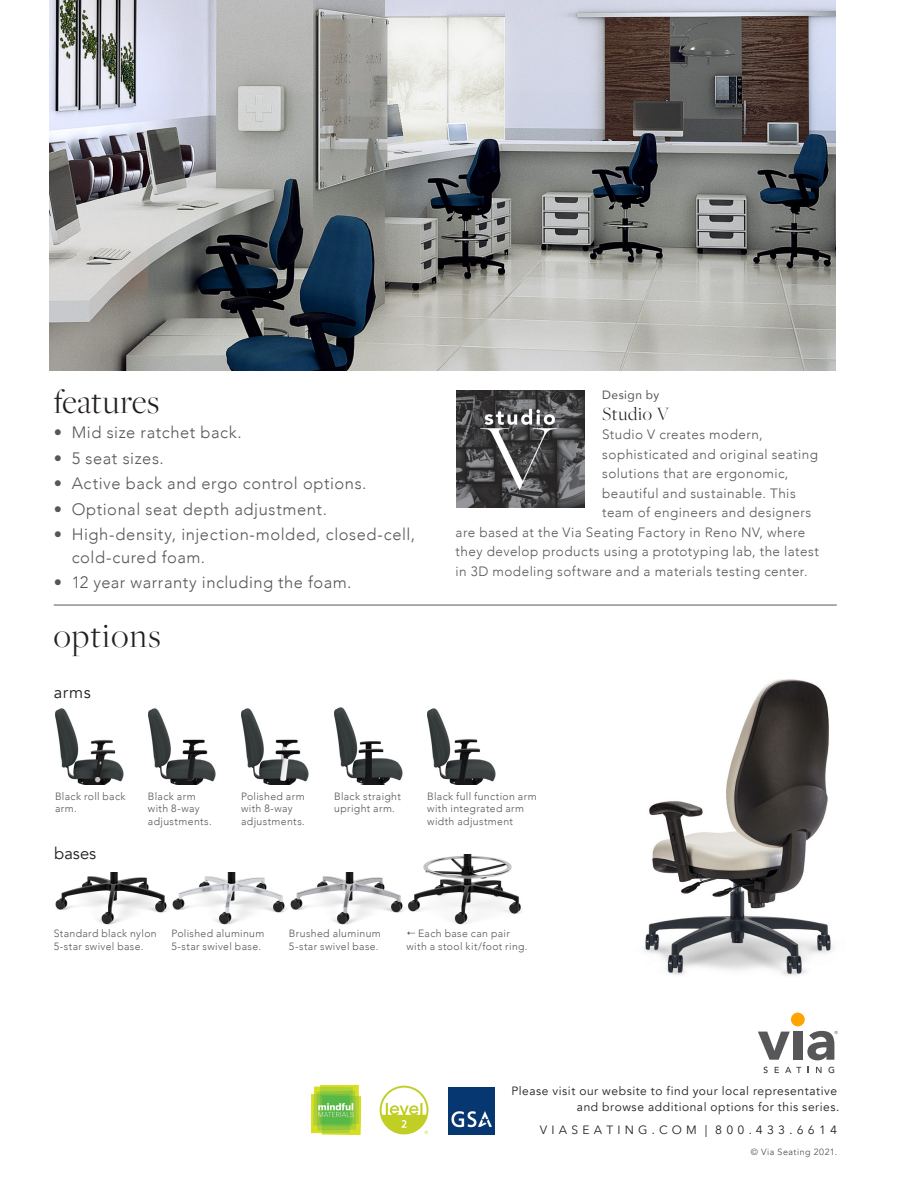
<style>
.page{position:relative;width:918px;height:1188px;background:#fff}
.page>*{position:absolute;margin:0;border:0;box-sizing:border-box;transform-origin:0 0}
.FreightBig_head{font:300 36px "Freight Big Pro";letter-spacing:.015em;color:#231f20}
.FreightBig_head-2{font:300 36px "Freight Big Pro";letter-spacing:.035em;color:#231f20}
.designer_head{font:300 19.5px "Freight Big Pro";letter-spacing:.03em;color:#231f20}
.t1{font:300 16.5px/22.5px "Avenir";letter-spacing:.035em;color:#575659}
.subhead{font:16.5px "Avenir";letter-spacing:.01em;color:#231f20}
.designer_body{font:300 13.5px "Avenir";letter-spacing:.035em;color:#57585a}
.t2{font:12px/16.5px "Avenir";letter-spacing:.045em;color:#231f20;text-align:right}
.t3{font:12px "Avenir Next";color:#231f20}
.designer_eyebrow{font:12px "Avenir";letter-spacing:.04em;color:#575659}
.caption_7pt{font:300 10.5px/12.8px "Avenir";letter-spacing:.035em;color:#575659}
.t4{font:9px "Avenir";letter-spacing:.05em;color:#575659}
</style>
<div class="page">
<svg style="left:758px;top:1032px;width:32px;height:28px"></svg>
<div style="left:793px;top:1032px;width:10px;height:28px;background:#575659"></div>
<div style="left:791px;top:1013px;width:14px;height:13px;background:#ffa300;border-radius:50%"></div>
<svg style="left:763px;top:1067px;width:5px;height:6px"></svg>
<svg style="left:775px;top:1067px;width:4px;height:6px"></svg>
<svg style="left:785px;top:1067px;width:16px;height:6px"></svg>
<svg style="left:816px;top:1067px;width:6px;height:6px"></svg>
<svg style="left:828px;top:1067px;width:6px;height:6px"></svg>
<svg style="left:807px;top:1031px;width:31px;height:29px"></svg>
<img style="left:448px;top:1088px;width:47px;height:46px">
<svg style="left:380px;top:1086px;width:48px;height:48px"></svg>
<img style="left:311px;top:1086px;width:49px;height:48px">
<img style="left:456px;top:390px;width:128px;height:117px">
<hr style="left:54px;top:605px;width:783px;height:1px;background:#575659">
<img style="left:50px;top:0;width:786px;height:371px">
<img style="left:644px;top:679px;width:190px;height:297px">
<img style="left:55px;top:708px;width:69px;height:76px">
<img style="left:55px;top:872px;width:232px;height:53px">
<img style="left:148px;top:708px;width:68px;height:76px">
<img style="left:241px;top:708px;width:68px;height:76px">
<img style="left:427px;top:708px;width:69px;height:76px">
<img style="left:290px;top:872px;width:115px;height:53px">
<img style="left:407px;top:854px;width:115px;height:71px">
<img style="left:334px;top:707px;width:69px;height:77px">
<p class="FreightBig_head" style="left:54px;top:378px;width:107px">features</p>
<p class="t1" style="left:54px;top:421px;width:190px">• Mid size ratchet back.</p>
<p class="t1" style="left:54px;top:447px;width:112px">• 5 seat sizes.</p>
<p class="t1" style="left:54px;top:472px;width:314px">• Active back and ergo control options.</p>
<p class="t1" style="left:54px;top:498px;width:275px">• Optional seat depth adjustment.</p>
<p class="t1" style="left:72px;top:523px;width:345px;text-indent:-18px">• High-density, injection-molded, closed-cell, cold-cured foam.</p>
<p class="t1" style="left:54px;top:571px;width:299px">• 12 year warranty including the foam.</p>
<p class="FreightBig_head-2" style="left:54px;top:612px;width:108px">options</p>
<p class="subhead" style="left:54px;top:682px;width:38px">arms</p>
<p class="designer_eyebrow" style="left:602px;top:385px;width:59px">Design by</p>
<p class="designer_head" style="left:602px;top:401px;width:69px">Studio V</p>
<p class="designer_body" style="left:602px;top:427px;width:162px">Studio V creates modern,</p>
<p class="designer_body" style="left:602px;top:446px;width:217px">sophisticated and original seating</p>
<p class="designer_body" style="left:602px;top:466px;width:188px">solutions that are ergonomic,</p>
<p class="designer_body" style="left:602px;top:485px;width:195px">beautiful and sustainable. This</p>
<p class="designer_body" style="left:602px;top:505px;width:211px">team of engineers and designers</p>
<p class="designer_body" style="left:456px;top:524px;width:351px">are based at the Via Seating Factory in Reno NV, where</p>
<p class="designer_body" style="left:456px;top:544px;width:365px">they develop products using a prototyping lab, the latest</p>
<p class="designer_body" style="left:456px;top:563px;width:353px">in 3D modeling software and a materials testing center.</p>
<p class="caption_7pt" style="left:55px;top:790px;width:72px">Black roll back arm.</p>
<p class="subhead" style="left:54px;top:843px;width:44px">bases</p>
<p class="caption_7pt" style="left:148px;top:790px;width:65px">Black arm with 8-way adjustments.</p>
<p class="caption_7pt" style="left:241px;top:790px;width:65px">Polished arm with 8-way adjustments.</p>
<p class="caption_7pt" style="left:334px;top:790px;width:68px">Black straight upright arm.</p>
<p class="caption_7pt" style="left:427px;top:790px;width:111px">Black full function arm with integrated arm width adjustment</p>
<p class="caption_7pt" style="left:54px;top:927px;width:105px">Standard black nylon<br>5-star swivel base.</p>
<p class="caption_7pt" style="left:171px;top:927px;width:95px">Polished aluminum<br>5-star swivel base.</p>
<p class="caption_7pt" style="left:289px;top:927px;width:93px">Brushed aluminum<br>5-star swivel base.</p>
<p class="caption_7pt" style="left:407px;top:927px;width:123px">✓ Each base can pair with a stool kit/foot ring.</p>
<p class="t2" style="left:512px;top:1082px;width:330px">Please visit our website to find your local representative and browse additional options for this series.</p>
<p class="t3" style="left:540px;top:1120px;width:299px">V I A S E A T I N G . C O M | 8 0 0 . 4 3 3 . 6 6 1 4</p>
<p class="t4" style="left:751px;top:1146px;width:88px">© Via Seating 2021.</p>
</div>
